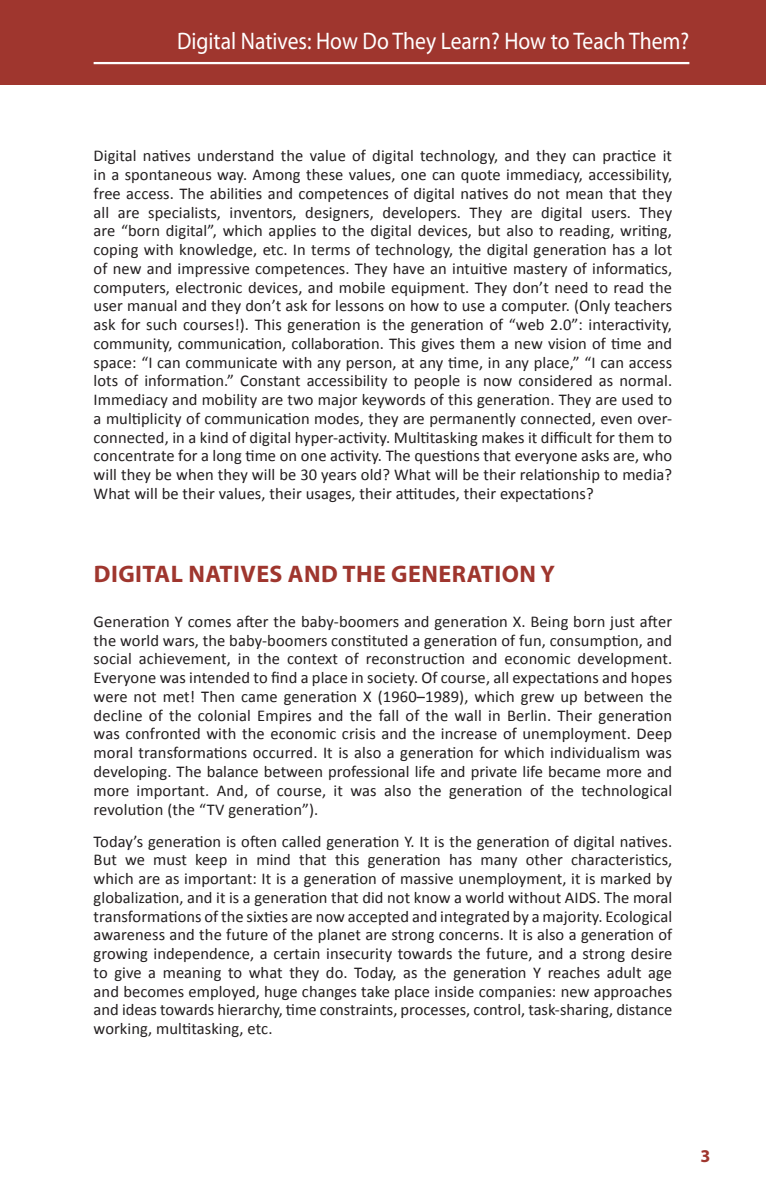
<style>
.page{position:relative;width:766px;height:1191px;background:#fff}
.page>*{position:absolute;margin:0;border:0;box-sizing:border-box;transform-origin:0 0}
.t1{font:24px "Myriad Pro";color:#fff;scale:.9 1}
.ZAG_1st{font:700 24px "Myriad Pro";letter-spacing:.02em;color:#9f362e}
.t2{font:700 18px "Myriad Pro";color:#9f362e}
.Text{font:16.5px/18.8px "Calibri";letter-spacing:.005em;color:#231f20;text-align:justify}
</style>
<div class="page">
<div style="left:0;top:0;width:765px;height:85px;background:#9f362e"></div>
<hr style="left:94px;top:62px;width:595px;height:2px;background:#fff">
<p class="t1" style="left:177px;top:26px;width:570px">Digital Natives: How Do They Learn? How to Teach Them?</p>
<p class="Text" style="left:94px;top:146px;width:580px">Digital natives understand the value of digital technology, and they can practice it in a spontaneous way. Among these values, one can quote immediacy, accessibility, free access. The abilities and competences of digital natives do not mean that they all are specialists, inventors, designers, developers. They are digital users. They are “born digital”, which applies to the digital devices, but also to reading, writing, coping with knowledge, etc. In terms of technology, the digital generation has a lot of new and impressive competences. They have an intuitive mastery of informatics, computers, electronic devices, and mobile equipment. They don’t need to read the user manual and they don’t ask for lessons on how to use a computer. (Only teachers ask for such courses!). This generation is the generation of “web 2.0”: interactivity, community, communication, collaboration. This gives them a new vision of time and space: “I can communicate with any person, at any time, in any place,” “I can access lots of information.” Constant accessibility to people is now considered as normal.<br>Immediacy and mobility are two major keywords of this generation. They are used to a multiplicity of communication modes, they are permanently connected, even over&shy;connected, in a kind of digital hyper-activity. Multitasking makes it difficult for them to concentrate for a long time on one activity. The questions that everyone asks are, who will they be when they will be 30 years old? What will be their relationship to media?<br>What will be their values, their usages, their attitudes, their expectations?</p>
<p class="ZAG_1st" style="left:94px;top:558px;width:462px">DIGITAL NATIVES AND THE GENERATION Y</p>
<p class="Text" style="left:94px;top:611px;width:580px">Generation Y comes after the baby-boomers and generation X. Being born just after the world wars, the baby-boomers constituted a generation of fun, consumption, and social achievement, in the context of reconstruction and economic development.<br>Everyone was intended to find a place in society. Of course, all expectations and hopes were not met! Then came generation X (1960–1989), which grew up between the decline of the colonial Empires and the fall of the wall in Berlin. Their generation was confronted with the economic crisis and the increase of unemployment. Deep moral transformations occurred. It is also a generation for which individualism was developing. The balance between professional life and private life became more and more important. And, of course, it was also the generation of the technological revolution (the “TV generation”).</p>
<p class="Text" style="left:94px;top:831px;width:580px">Today’s generation is often called generation Y. It is the generation of digital natives.<br>But we must keep in mind that this generation has many other characteristics, which are as important: It is a generation of massive unemployment, it is marked by globalization, and it is a generation that did not know a world without AIDS. The moral transformations of the sixties are now accepted and integrated by a majority. Ecological awareness and the future of the planet are strong concerns. It is also a generation of growing independence, a certain insecurity towards the future, and a strong desire to give a meaning to what they do. Today, as the generation Y reaches adult age and becomes employed, huge changes take place inside companies: new approaches and ideas towards hierarchy, time constraints, processes, control, task-sharing, distance working, multitasking, etc.</p>
<p class="t2" style="left:700px;top:1144px;width:11px">3</p>
</div>
